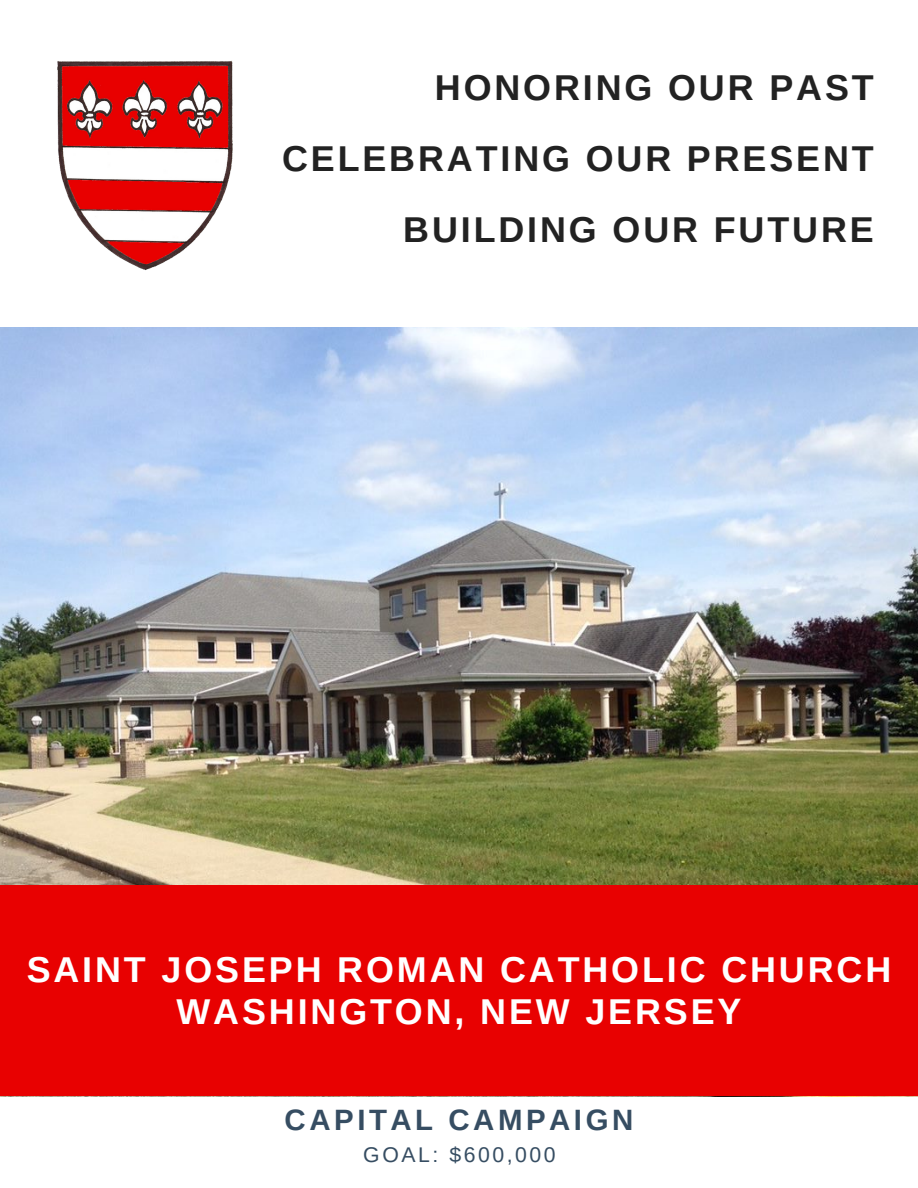
<style>
.page{position:relative;width:918px;height:1188px;background:#fff}
.page>*{position:absolute;margin:0;border:0;box-sizing:border-box;transform-origin:0 0}
.t1{font:700 35.85px "Arimo";letter-spacing:.08em;color:#222}
.t2{font:700 35.85px "Arimo";letter-spacing:.08em;color:#fff}
.t3{font:700 29.4px "Arimo";letter-spacing:.12em;color:#364d62}
.t4{font:21.3px "Arimo";letter-spacing:.12em;color:#364d62}
</style>
<div class="page">
<img style="left:0;top:327px;width:918px;height:770px">
<div style="left:0;top:886px;width:918px;height:210px;background:#e80101"></div>
<img style="left:57px;top:60px;width:176px;height:210px">
<p class="t1" style="left:435px;top:67px;width:440px">HONORING OUR PAST</p>
<p class="t1" style="left:282px;top:138px;width:593px">CELEBRATING OUR PRESENT</p>
<p class="t1" style="left:403px;top:209px;width:472px">BUILDING OUR FUTURE</p>
<p class="t2" style="left:27px;top:949px;width:866px">SAINT JOSEPH ROMAN CATHOLIC CHURCH</p>
<p class="t2" style="left:177px;top:992px;width:566px">WASHINGTON, NEW JERSEY</p>
<p class="t3" style="left:285px;top:1104px;width:350px">CAPITAL CAMPAIGN</p>
<p class="t4" style="left:363px;top:1143px;width:194px">GOAL: $600,000</p>
</div>
